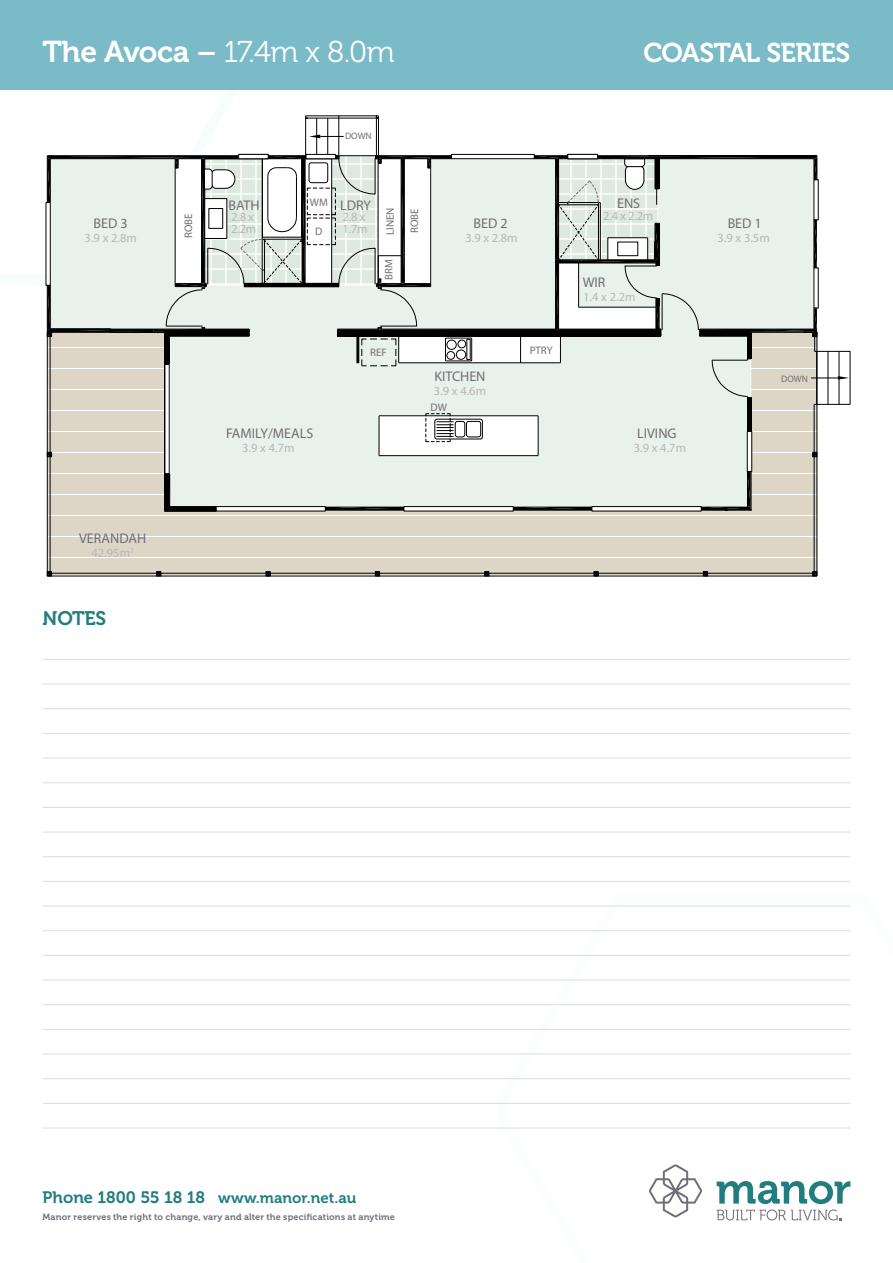
<style>
.page{position:relative;width:893px;height:1263px;background:#fff}
.page>*{position:absolute;margin:0;border:0;box-sizing:border-box;transform-origin:0 0}
.t1{font:30px "Museo 300";color:#fff}
.t2{font:27px "Museo 700";letter-spacing:-.03em;color:#fff}
.t3{font:19.5px "Museo 700";letter-spacing:-.015em;color:#217d7e}
.t4{font:15px "Museo 700";color:#217d7e}
.t5{font:14.1px "Myriad Pro";color:#736d75}
.t6{font:12.45px/11.9px "Myriad Pro";color:#b9b6ba}
.t7{font:10.95px "Myriad Pro";color:#736d75}
.t8{font:9.3px "Myriad Pro";color:#736d75}
.t9{font:9px "Museo 700";letter-spacing:.02em;color:#736c76}
.s1{font-family:"Museo 700"}
.s2{font-size:16.5px}
</style>
<div class="page">
<svg style="left:494px;top:905px;width:357px;height:316px"></svg>
<svg style="left:649px;top:1164px;width:53px;height:53px"></svg>
<svg style="left:717px;top:1181px;width:133px;height:39px"></svg>
<div style="left:0;top:0;width:893px;height:90px;background:#7bbbc7"></div>
<svg style="left:48px;top:405px;width:769px;height:171px;background:#dbd5c6"></svg>
<svg style="left:48px;top:571px;width:4px;height:5px"></svg>
<svg style="left:812px;top:571px;width:5px;height:5px"></svg>
<svg style="left:164px;top:405px;width:588px;height:106px;background:#e7efea"></svg>
<hr style="left:538px;top:416px;width:1px;height:40px;background:#000">
<hr style="left:379px;top:416px;width:1px;height:40px;background:#000">
<hr style="left:47px;top:332px;width:1px;height:244px;background:#000">
<hr style="left:50px;top:332px;width:1px;height:244px;background:#000">
<hr style="left:379px;top:455px;width:159px;height:1px;background:#000">
<svg style="left:514px;top:507px;width:77px;height:2px"></svg>
<svg style="left:326px;top:507px;width:78px;height:2px"></svg>
<hr style="left:817px;top:332px;width:1px;height:244px;background:#000">
<hr style="left:814px;top:404px;width:1px;height:172px;background:#000">
<hr style="left:47px;top:576px;width:770px;height:1px;background:#000">
<hr style="left:47px;top:573px;width:770px;height:1px;background:#000">
<hr style="left:513px;top:509px;width:79px;height:1px;background:#000">
<hr style="left:325px;top:509px;width:79px;height:1px;background:#000">
<hr style="left:379px;top:415px;width:159px;height:1px;background:#000">
<hr style="left:747px;top:397px;width:4px;height:34px;background:#000">
<div style="left:216px;top:506px;width:110px;height:5px;border:1px solid #000"></div>
<svg style="left:164px;top:473px;width:53px;height:39px;background:#afb5b1"></svg>
<svg style="left:156px;top:571px;width:5px;height:6px"></svg>
<svg style="left:265px;top:571px;width:6px;height:6px"></svg>
<svg style="left:375px;top:571px;width:5px;height:6px"></svg>
<svg style="left:484px;top:571px;width:5px;height:6px"></svg>
<svg style="left:593px;top:571px;width:6px;height:6px"></svg>
<svg style="left:703px;top:571px;width:5px;height:6px"></svg>
<div style="left:591px;top:506px;width:111px;height:5px;border:1px solid #000"></div>
<svg style="left:812px;top:452px;width:5px;height:5px"></svg>
<div style="left:747px;top:431px;width:5px;height:41px;background:#fff"></div>
<div style="left:747px;top:431px;width:5px;height:41px;border:1px solid #000"></div>
<svg style="left:701px;top:471px;width:50px;height:39px;background:#c5ccc7"></svg>
<svg style="left:48px;top:452px;width:4px;height:5px"></svg>
<svg style="left:426px;top:413px;width:57px;height:29px"></svg>
<svg style="left:165px;top:364px;width:4px;height:110px"></svg>
<div style="left:404px;top:506px;width:110px;height:5px;border:1px solid #000"></div>
<svg style="left:47px;top:115px;width:804px;height:290px"></svg>
<hr style="left:43px;top:659px;width:807px;height:1px;background:#dcdddf">
<hr style="left:43px;top:684px;width:807px;height:1px;background:#dcdddf">
<hr style="left:43px;top:708px;width:807px;height:1px;background:#dcdddf">
<hr style="left:43px;top:733px;width:807px;height:1px;background:#dcdddf">
<hr style="left:43px;top:758px;width:807px;height:1px;background:#dcdddf">
<hr style="left:43px;top:782px;width:807px;height:1px;background:#dcdddf">
<hr style="left:43px;top:807px;width:807px;height:1px;background:#dcdddf">
<hr style="left:43px;top:832px;width:807px;height:1px;background:#dcdddf">
<hr style="left:43px;top:856px;width:807px;height:1px;background:#dcdddf">
<hr style="left:43px;top:881px;width:807px;height:1px;background:#dcdddf">
<hr style="left:43px;top:906px;width:807px;height:1px;background:#dcdddf">
<hr style="left:43px;top:930px;width:807px;height:1px;background:#dcdddf">
<hr style="left:43px;top:955px;width:807px;height:1px;background:#dcdddf">
<hr style="left:43px;top:980px;width:807px;height:1px;background:#dcdddf">
<hr style="left:43px;top:1004px;width:807px;height:1px;background:#dcdddf">
<hr style="left:43px;top:1029px;width:807px;height:1px;background:#dcdddf">
<hr style="left:43px;top:1054px;width:807px;height:1px;background:#dcdddf">
<hr style="left:43px;top:1078px;width:807px;height:1px;background:#dcdddf">
<hr style="left:43px;top:1103px;width:807px;height:1px;background:#dcdddf">
<hr style="left:43px;top:1128px;width:807px;height:1px;background:#dcdddf">
<p class="t1" style="left:43px;top:36px;width:354px"><span class="s1">The Avoca –</span> 17.4m x 8.0m</p>
<h2 class="t2" style="left:643px;top:38px;width:209px">COASTAL SERIES</h2>
<p class="t8" style="left:345px;top:131px;width:28px">DOWN</p>
<p class="t5" style="left:617px;top:194px;width:25px">ENS</p>
<p class="t5" style="left:229px;top:196px;width:32px">BATH</p>
<p class="t5" style="left:310px;top:196px;width:63px"><sup>WM</sup> LDRY</p>
<p class="t7" style="left:315px;top:224px;width:9px">D</p>
<p class="t7" style="left:182px;top:238px;width:26px;rotate:-90deg">ROBE</p>
<p class="t7" style="left:383px;top:235px;width:29px;rotate:-90deg">LINEN</p>
<p class="t7" style="left:408px;top:233px;width:26px;rotate:-90deg">ROBE</p>
<p class="t6" style="left:231px;top:211px;width:24px">2.8 x</p>
<p class="t6" style="left:603px;top:210px;width:52px">2.4 x 2.2m</p>
<p class="t6" style="left:231px;top:223px;width:27px">2.2m</p>
<p class="t6" style="left:343px;top:211px;width:27px">2.8 x<br>1.7m</p>
<p class="t5" style="left:93px;top:215px;width:36px">BED 3</p>
<p class="t5" style="left:474px;top:215px;width:36px">BED 2</p>
<p class="t5" style="left:728px;top:215px;width:36px">BED 1</p>
<p class="t7" style="left:382px;top:280px;width:22px;rotate:-90deg">BRM</p>
<p class="t6" style="left:85px;top:232px;width:54px">3.9 x 2.8m</p>
<p class="t6" style="left:465px;top:232px;width:54px">3.9 x 2.8m</p>
<p class="t6" style="left:717px;top:232px;width:54px">3.9 x 3.5m</p>
<p class="t5" style="left:583px;top:274px;width:24px">WIR</p>
<p class="t5" style="left:79px;top:529px;width:69px">VERANDAH</p>
<p class="t6" style="left:92px;top:546px;width:44px">42.95m<sup>2</sup></p>
<p class="t3" style="left:43px;top:607px;width:65px">NOTES</p>
<p class="t7" style="left:370px;top:345px;width:18px">REF</p>
<p class="t7" style="left:530px;top:344px;width:24px">PTRY</p>
<p class="t5" style="left:434px;top:368px;width:53px">KITCHEN</p>
<p class="t7" style="left:431px;top:401px;width:18px">DW</p>
<p class="t6" style="left:434px;top:384px;width:54px">3.9 x 4.6m</p>
<p class="t6" style="left:583px;top:290px;width:54px">1.4 x 2.2m</p>
<p class="t5" style="left:226px;top:424px;width:89px">FAMILY/MEALS</p>
<p class="t5" style="left:637px;top:424px;width:41px">LIVING</p>
<p class="t6" style="left:242px;top:442px;width:54px">3.9 x 4.7m</p>
<p class="t6" style="left:634px;top:442px;width:54px">3.9 x 4.7m</p>
<p class="t8" style="left:781px;top:373px;width:28px">DOWN</p>
<p class="t4" style="left:43px;top:1190px;width:315px"><span class="s2">Phone 1800 55 18 18</span> www.manor.net.au</p>
<p class="t9" style="left:43px;top:1212px;width:354px">Manor reserves the right to change, vary and alter the specifications at anytime</p>
</div>
